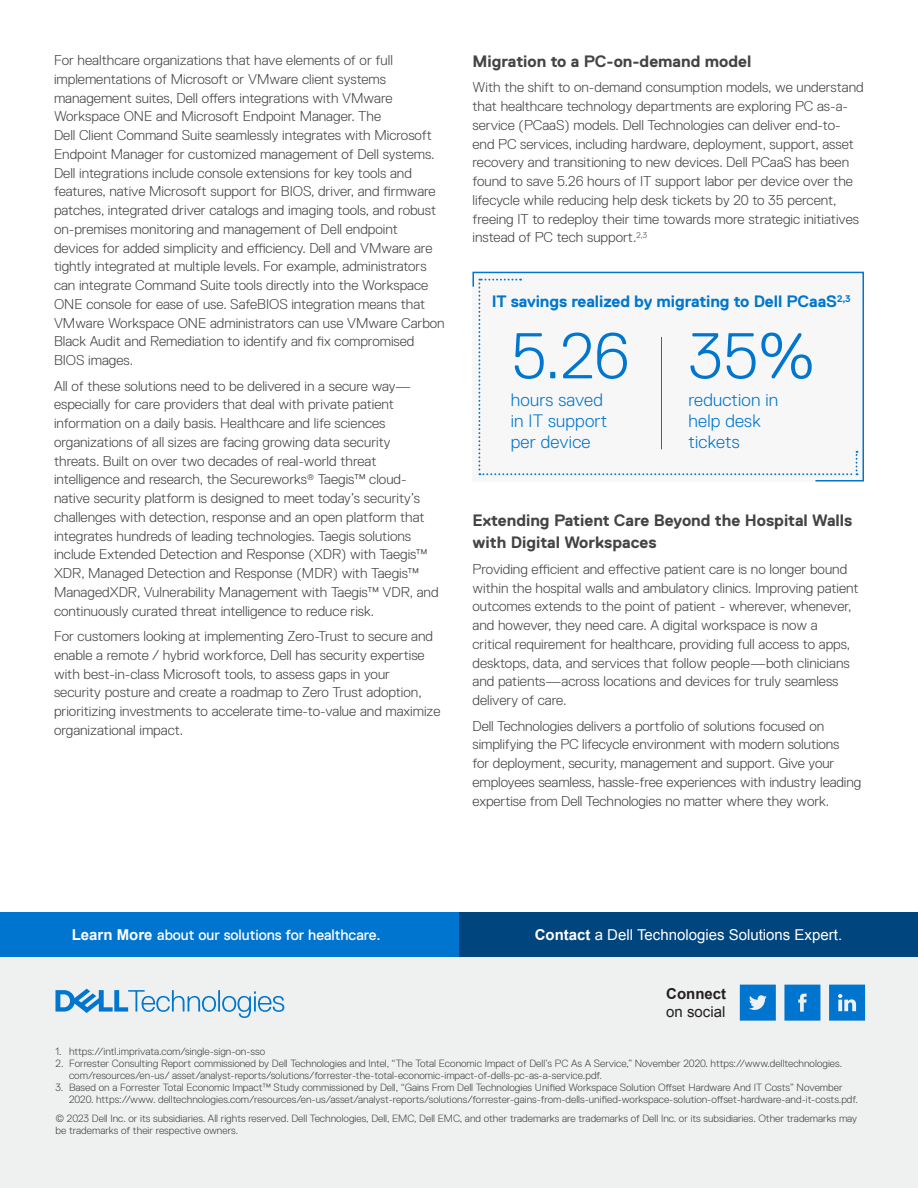
<style>
.page{position:relative;width:918px;height:1188px;background:#fff}
.page>*{position:absolute;margin:0;border:0;box-sizing:border-box;transform-origin:0 0}
.t1{font:300 64.5px "Dell Replica";color:#0076ce}
.t2{font:300 18px/21px "Dell Replica";letter-spacing:.01em;color:#0076ce}
.t3{font:700 16.5px/22.5px "Dell Replica";color:#444}
.t4{font:700 16.5px "Dell Replica";letter-spacing:-.005em;color:#0076ce}
.t5{font:15px "Dell Replica";letter-spacing:-.005em;color:#fff}
.t6{font:15px "Arial";color:#fff}
.t7{font:15px "Arial";color:#241f21}
.t8{font:700 15px "Arial";color:#241f21}
.t9{font:300 14.25px/18.8px "Dell Replica";color:#444}
.t10{font:300 10.5px/12px "Dell Replica";color:#444}
.s1{font-family:"Arial";font-weight:700}
.s2{font-weight:700}
</style>
<div class="page">
<div style="left:0;top:919px;width:918px;height:269px;background:#eff0f0"></div>
<svg style="left:784px;top:985px;width:36px;height:36px"></svg>
<svg style="left:740px;top:985px;width:36px;height:36px"></svg>
<svg style="left:829px;top:985px;width:36px;height:36px"></svg>
<div style="left:459px;top:912px;width:459px;height:45px;background:#00457d"></div>
<div style="left:0;top:912px;width:459px;height:45px;background:#0075cf"></div>
<svg style="left:56px;top:989px;width:228px;height:29px"></svg>
<svg style="left:472px;top:271px;width:392px;height:211px"></svg>
<svg style="left:478px;top:279px;width:380px;height:196px"></svg>
<hr style="left:661px;top:337px;width:1px;height:112px;background:#0076ce">
<p class="t9" style="left:54px;top:51px;width:392px">For healthcare organizations that have elements of or full implementations of Microsoft or VMware client systems management suites, Dell offers integrations with VMware Workspace ONE and Microsoft Endpoint Manager. The<br>Dell Client Command Suite seamlessly integrates with Microsoft Endpoint Manager for customized management of Dell systems.<br>Dell integrations include console extensions for key tools and features, native Microsoft support for BIOS, driver, and firmware patches, integrated driver catalogs and imaging tools, and robust on-premises monitoring and management of Dell endpoint devices for added simplicity and efficiency. Dell and VMware are tightly integrated at multiple levels. For example, administrators can integrate Command Suite tools directly into the Workspace ONE console for ease of use. SafeBIOS integration means that VMware Workspace ONE administrators can use VMware Carbon Black Audit and Remediation to identify and fix compromised BIOS images.</p>
<p class="t9" style="left:54px;top:376px;width:386px">All of these solutions need to be delivered in a secure way— especially for care providers that deal with private patient information on a daily basis. Healthcare and life sciences organizations of all sizes are facing growing data security threats. Built on over two decades of real-world threat intelligence and research, the Secureworks<sup>®</sup> Taegis™ cloud&shy;native security platform is designed to meet today’s security’s challenges with detection, response and an open platform that integrates hundreds of leading technologies. Taegis solutions include Extended Detection and Response (XDR) with Taegis™ XDR, Managed Detection and Response (MDR) with Taegis™ ManagedXDR, Vulnerability Management with Taegis™ VDR, and continuously curated threat intelligence to reduce risk.</p>
<p class="t9" style="left:54px;top:627px;width:388px">For customers looking at implementing Zero-Trust to secure and enable a remote / hybrid workforce, Dell has security expertise with best-in-class Microsoft tools, to assess gaps in your security posture and create a roadmap to Zero Trust adoption, prioritizing investments to accelerate time-to-value and maximize organizational impact.</p>
<p class="t3" style="left:472px;top:50px;width:280px">Migration to a PC-on-demand model</p>
<p class="t9" style="left:472px;top:78px;width:393px">With the shift to on-demand consumption models, we understand that healthcare technology departments are exploring PC as-a&shy;service (PCaaS) models. Dell Technologies can deliver end-to&shy;end PC services, including hardware, deployment, support, asset recovery and transitioning to new devices. Dell PCaaS has been found to save 5.26 hours of IT support labor per device over the lifecycle while reducing help desk tickets by 20 to 35 percent, freeing IT to redeploy their time towards more strategic initiatives instead of PC tech support.<sup>2,3</sup></p>
<p class="t4" style="left:492px;top:292px;width:361px">IT savings realized by migrating to Dell PCaaS<sup>2,3</sup></p>
<p class="t1" style="left:511px;top:320px;width:120px">5.26</p>
<p class="t2" style="left:511px;top:389px;width:98px">hours saved in IT support per device</p>
<p class="t1" style="left:688px;top:320px;width:127px">35%</p>
<p class="t2" style="left:688px;top:389px;width:91px">reduction in help desk tickets</p>
<p class="t3" style="left:472px;top:509px;width:381px">Extending Patient Care Beyond the Hospital Walls with Digital Workspaces</p>
<p class="t9" style="left:472px;top:560px;width:388px">Providing efficient and effective patient care is no longer bound within the hospital walls and ambulatory clinics. Improving patient outcomes extends to the point of patient - wherever, whenever, and however, they need care. A digital workspace is now a critical requirement for healthcare, providing full access to apps, desktops, data, and services that follow people—both clinicians and patients—across locations and devices for truly seamless delivery of care.</p>
<p class="t9" style="left:472px;top:716px;width:390px">Dell Technologies delivers a portfolio of solutions focused on simplifying the PC lifecycle environment with modern solutions<br>for deployment, security, management and support. Give your employees seamless, hassle-free experiences with industry leading expertise from Dell Technologies no matter where they work.</p>
<p class="t5" style="left:72px;top:927px;width:310px"><span class="s1">Learn More</span> about our solutions for healthcare.</p>
<p class="t6" style="left:535px;top:925px;width:309px"><span class="s2">Contact</span> a Dell Technologies Solutions Expert.</p>
<p class="t8" style="left:666px;top:984px;width:61px">Connect</p>
<p class="t7" style="left:666px;top:1002px;width:61px">on social</p>
<p class="t10" style="left:56px;top:1046px;width:211px">1. https://intl.imprivata.com/single-sign-on-sso</p>
<p class="t10" style="left:69px;top:1058px;width:775px;text-indent:-14px">2. Forrester Consulting Report commissioned by Dell Technologies and Intel, “The Total Economic Impact of Dell’s PC As A Service,” November 2020. https://www.delltechnologies. com/resources/en-us/ asset/analyst-reports/solutions/forrester-the-total-economic-impact-of-dells-pc-as-a-service.pdf.</p>
<p class="t10" style="left:69px;top:1082px;width:791px;text-indent:-14px">3. Based on a Forrester Total Economic Impact™️ Study commissioned by Dell, “Gains From Dell Technologies Unified Workspace Solution Offset Hardware And IT Costs” November<br>2020. https://www. delltechnologies.com/resources/en-us/asset/analyst-reports/solutions/forrester-gains-from-dells-unified-workspace-solution-offset-hardware-and-it-costs.pdf.</p>
<p class="t10" style="left:56px;top:1113px;width:803px">© 2023 Dell Inc. or its subsidiaries. All rights reserved. Dell Technologies, Dell, EMC, Dell EMC, and other trademarks are trademarks of Dell Inc. or its subsidiaries. Other trademarks may be trademarks of their respective owners.</p>
</div>
